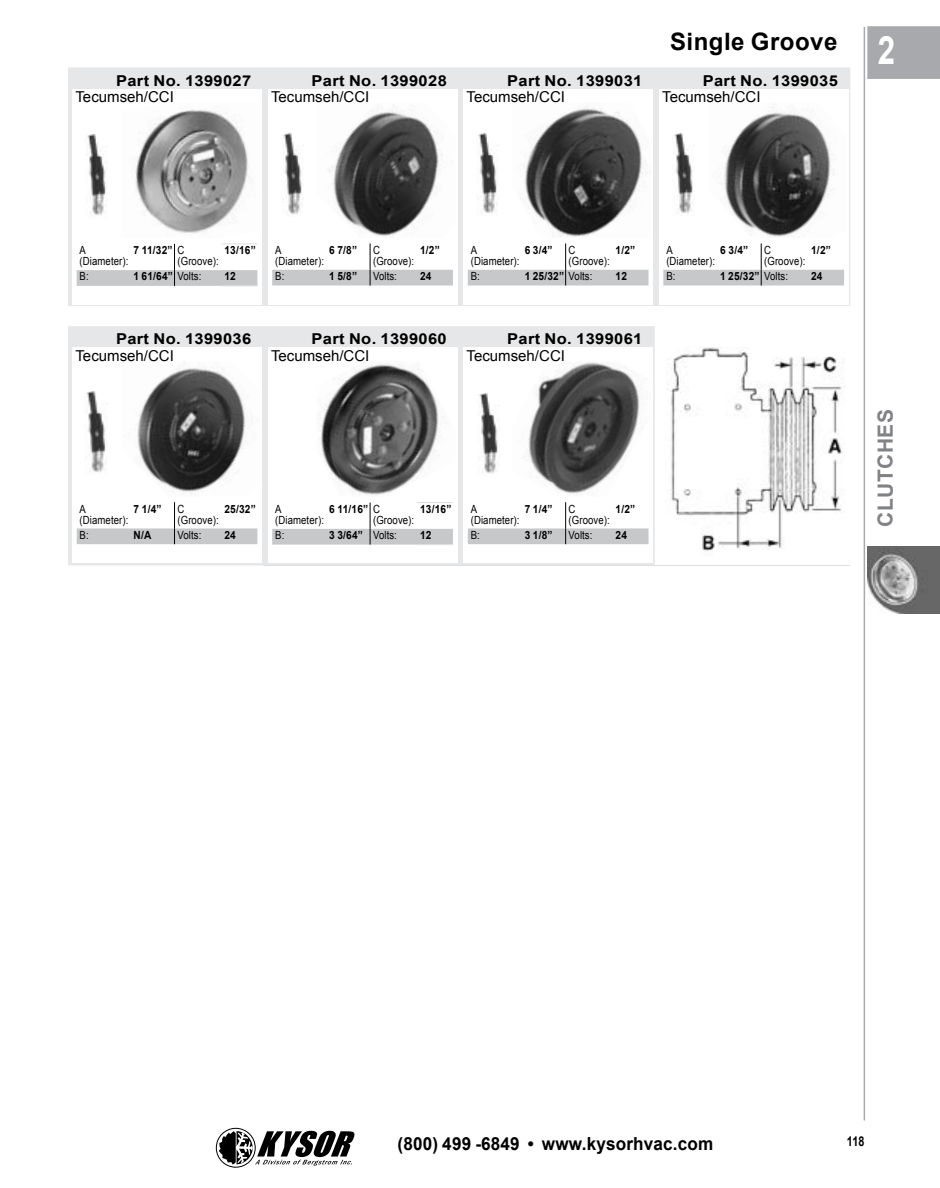
<style>
.page{position:relative;width:940px;height:1188px;background:#fff}
.page>*{position:absolute;margin:0;border:0;box-sizing:border-box;transform-origin:0 0}
.t1{font:700 39px "Arial";color:#fff;scale:.8 1}
.t2{font:700 24px "Arial";letter-spacing:.02em;color:#000}
.t3{font:700 21px "Arial";letter-spacing:.02em;color:#808285}
.t4{font:700 18px "Arial";letter-spacing:.01em;color:#000;scale:.95 1}
.t5{font:700 15px "Arial";letter-spacing:.02em;color:#000;scale:1.1 1}
.t6{font:15px "Arial";color:#000}
.t7{font:700 13.5px "Arial";color:#000;scale:.8 1}
.t8{font:11.25px/11.2px "Arial";letter-spacing:.01em;color:#000;scale:.85 1}
.t9{font:700 11.25px "Arial";letter-spacing:.02em;color:#000;scale:.9 1}
.s1{font-weight:700}
.s2{font-weight:400}
</style>
<div class="page">
<div style="left:867px;top:26px;width:73px;height:53px;background:#a7a9ac"></div>
<hr style="left:863px;top:27px;width:2px;height:1093px;background:#a7a9ac">
<img style="left:867px;top:546px;width:73px;height:68px">
<svg style="left:216px;top:1128px;width:39px;height:39px"></svg>
<div style="left:216px;top:1128px;width:40px;height:40px;border:1px solid #000;border-radius:50%"></div>
<svg style="left:219px;top:1131px;width:135px;height:35px"></svg>
<div style="left:68px;top:68px;width:782px;height:497px;background:#e6e7e8"></div>
<div style="left:68px;top:307px;width:782px;height:19px;background:#fff"></div>
<div style="left:654px;top:326px;width:196px;height:239px;background:#fff"></div>
<hr style="left:264px;top:565px;width:195px;height:1px;background:#dcddde">
<hr style="left:459px;top:565px;width:195px;height:1px;background:#dcddde">
<hr style="left:654px;top:565px;width:196px;height:1px;background:#dcddde">
<div style="left:72px;top:89px;width:190px;height:215px;background:#fff"></div>
<img style="left:87px;top:135px;width:21px;height:80px">
<img style="left:135px;top:109px;width:115px;height:125px">
<svg style="left:77px;top:244px;width:180px;height:42px"></svg>
<div style="left:268px;top:89px;width:190px;height:215px;background:#fff"></div>
<img style="left:283px;top:134px;width:21px;height:80px">
<img style="left:328px;top:104px;width:115px;height:133px">
<svg style="left:272px;top:244px;width:181px;height:41px"></svg>
<div style="left:463px;top:89px;width:190px;height:215px;background:#fff"></div>
<img style="left:478px;top:133px;width:21px;height:80px">
<img style="left:521px;top:106px;width:126px;height:131px">
<svg style="left:468px;top:244px;width:180px;height:41px"></svg>
<div style="left:659px;top:89px;width:190px;height:215px;background:#fff"></div>
<img style="left:674px;top:133px;width:21px;height:80px">
<img style="left:724px;top:107px;width:110px;height:130px">
<svg style="left:663px;top:244px;width:181px;height:41px"></svg>
<div style="left:72px;top:348px;width:190px;height:215px;background:#fff"></div>
<img style="left:86px;top:392px;width:20px;height:80px">
<img style="left:137px;top:362px;width:111px;height:133px">
<svg style="left:77px;top:502px;width:180px;height:42px"></svg>
<div style="left:268px;top:348px;width:190px;height:215px;background:#fff"></div>
<img style="left:320px;top:364px;width:121px;height:132px">
<hr style="left:417px;top:502px;width:36px;height:1px;background:#dcddde">
<svg style="left:272px;top:503px;width:181px;height:42px"></svg>
<div style="left:463px;top:348px;width:190px;height:215px;background:#fff"></div>
<img style="left:479px;top:393px;width:19px;height:80px">
<img style="left:524px;top:362px;width:116px;height:132px">
<svg style="left:468px;top:502px;width:180px;height:42px"></svg>
<img style="left:668px;top:348px;width:177px;height:203px">
<h2 class="t2" style="left:670px;top:25px;width:169px">Single Groove</h2>
<h3 class="t5" style="left:116px;top:70px;width:124px">Part No. 1399027</h3>
<h3 class="t5" style="left:311px;top:70px;width:124px">Part No. 1399028</h3>
<h3 class="t5" style="left:507px;top:70px;width:124px">Part No. 1399031</h3>
<h3 class="t5" style="left:702px;top:70px;width:124px">Part No. 1399035</h3>
<h3 class="t6" style="left:75px;top:87px;width:100px">Tecumseh/CCI</h3>
<h3 class="t6" style="left:271px;top:87px;width:100px">Tecumseh/CCI</h3>
<h3 class="t6" style="left:466px;top:87px;width:100px">Tecumseh/CCI</h3>
<h3 class="t6" style="left:662px;top:87px;width:100px">Tecumseh/CCI</h3>
<h1 class="t1" style="left:878px;top:24px;width:23px">2</h1>
<p class="t8" style="left:80px;top:245px;width:59px">A (Diameter):</p>
<p class="t8" style="left:177px;top:245px;width:50px;text-indent:-44px"><span class="s1">7 11/32”</span> C (Groove):</p>
<p class="t9" style="left:224px;top:243px;width:36px">13/16”</p>
<p class="t8" style="left:80px;top:271px;width:12px">B:</p>
<p class="t9" style="left:133px;top:269px;width:77px">1 61/64” <span class="s2">Volts:</span></p>
<p class="t9" style="left:224px;top:269px;width:14px">12</p>
<p class="t8" style="left:275px;top:244px;width:59px">A (Diameter):</p>
<p class="t9" style="left:329px;top:242px;width:33px">6 7/8”</p>
<p class="t8" style="left:373px;top:244px;width:50px">C (Groove):</p>
<p class="t9" style="left:420px;top:242px;width:23px">1/2”</p>
<p class="t8" style="left:275px;top:271px;width:12px">B:</p>
<p class="t9" style="left:329px;top:269px;width:33px">1 5/8”</p>
<p class="t8" style="left:373px;top:271px;width:30px">Volts:</p>
<p class="t9" style="left:420px;top:269px;width:14px">24</p>
<p class="t8" style="left:471px;top:244px;width:59px">A (Diameter):</p>
<p class="t9" style="left:524px;top:242px;width:33px">6 3/4”</p>
<p class="t8" style="left:568px;top:244px;width:50px">C (Groove):</p>
<p class="t9" style="left:615px;top:242px;width:23px">1/2”</p>
<p class="t8" style="left:471px;top:271px;width:12px">B:</p>
<p class="t9" style="left:524px;top:269px;width:77px">1 25/32” <span class="s2">Volts:</span></p>
<p class="t9" style="left:615px;top:269px;width:14px">12</p>
<h3 class="t5" style="left:116px;top:329px;width:124px">Part No. 1399036</h3>
<h3 class="t5" style="left:311px;top:329px;width:124px">Part No. 1399060</h3>
<h3 class="t5" style="left:507px;top:329px;width:124px">Part No. 1399061</h3>
<h3 class="t6" style="left:75px;top:346px;width:100px">Tecumseh/CCI</h3>
<h3 class="t6" style="left:271px;top:346px;width:100px">Tecumseh/CCI</h3>
<h3 class="t6" style="left:466px;top:346px;width:100px">Tecumseh/CCI</h3>
<p class="t8" style="left:666px;top:244px;width:59px">A (Diameter):</p>
<p class="t9" style="left:720px;top:242px;width:33px">6 3/4”</p>
<p class="t8" style="left:764px;top:244px;width:50px">C (Groove):</p>
<p class="t9" style="left:811px;top:242px;width:23px">1/2”</p>
<p class="t8" style="left:666px;top:271px;width:12px">B:</p>
<p class="t9" style="left:720px;top:269px;width:77px">1 25/32” <span class="s2">Volts:</span></p>
<p class="t9" style="left:811px;top:269px;width:14px">24</p>
<p class="t8" style="left:80px;top:503px;width:59px">A (Diameter):</p>
<p class="t9" style="left:133px;top:501px;width:33px">7 1/4”</p>
<p class="t8" style="left:177px;top:503px;width:50px">C (Groove):</p>
<p class="t9" style="left:224px;top:501px;width:36px">25/32”</p>
<p class="t8" style="left:80px;top:529px;width:12px">B:</p>
<p class="t9" style="left:133px;top:527px;width:21px">N/A</p>
<p class="t8" style="left:177px;top:529px;width:30px">Volts:</p>
<p class="t9" style="left:224px;top:527px;width:14px">24</p>
<p class="t8" style="left:275px;top:503px;width:59px">A (Diameter):</p>
<p class="t8" style="left:373px;top:503px;width:50px;text-indent:-44px"><span class="s1">6 11/16”</span> C (Groove):</p>
<p class="t9" style="left:420px;top:501px;width:36px">13/16”</p>
<p class="t8" style="left:275px;top:530px;width:12px">B:</p>
<p class="t9" style="left:329px;top:528px;width:77px">3 3/64” <span class="s2">Volts:</span></p>
<p class="t9" style="left:420px;top:528px;width:14px">12</p>
<p class="t8" style="left:471px;top:503px;width:59px">A (Diameter):</p>
<p class="t9" style="left:524px;top:501px;width:33px">7 1/4”</p>
<p class="t8" style="left:568px;top:503px;width:50px">C (Groove):</p>
<p class="t9" style="left:615px;top:501px;width:23px">1/2”</p>
<p class="t8" style="left:471px;top:529px;width:12px">B:</p>
<p class="t9" style="left:524px;top:527px;width:33px">3 1/8”</p>
<p class="t8" style="left:568px;top:529px;width:30px">Volts:</p>
<p class="t9" style="left:615px;top:527px;width:14px">24</p>
<h3 class="t3" style="left:871px;top:526px;width:119px;rotate:-90deg">Clutches</h3>
<h3 class="t4" style="left:397px;top:1132px;width:334px">(800) 499 -6849 • www.kysorhvac.com</h3>
<p class="t7" style="left:847px;top:1132px;width:23px">118</p>
</div>
